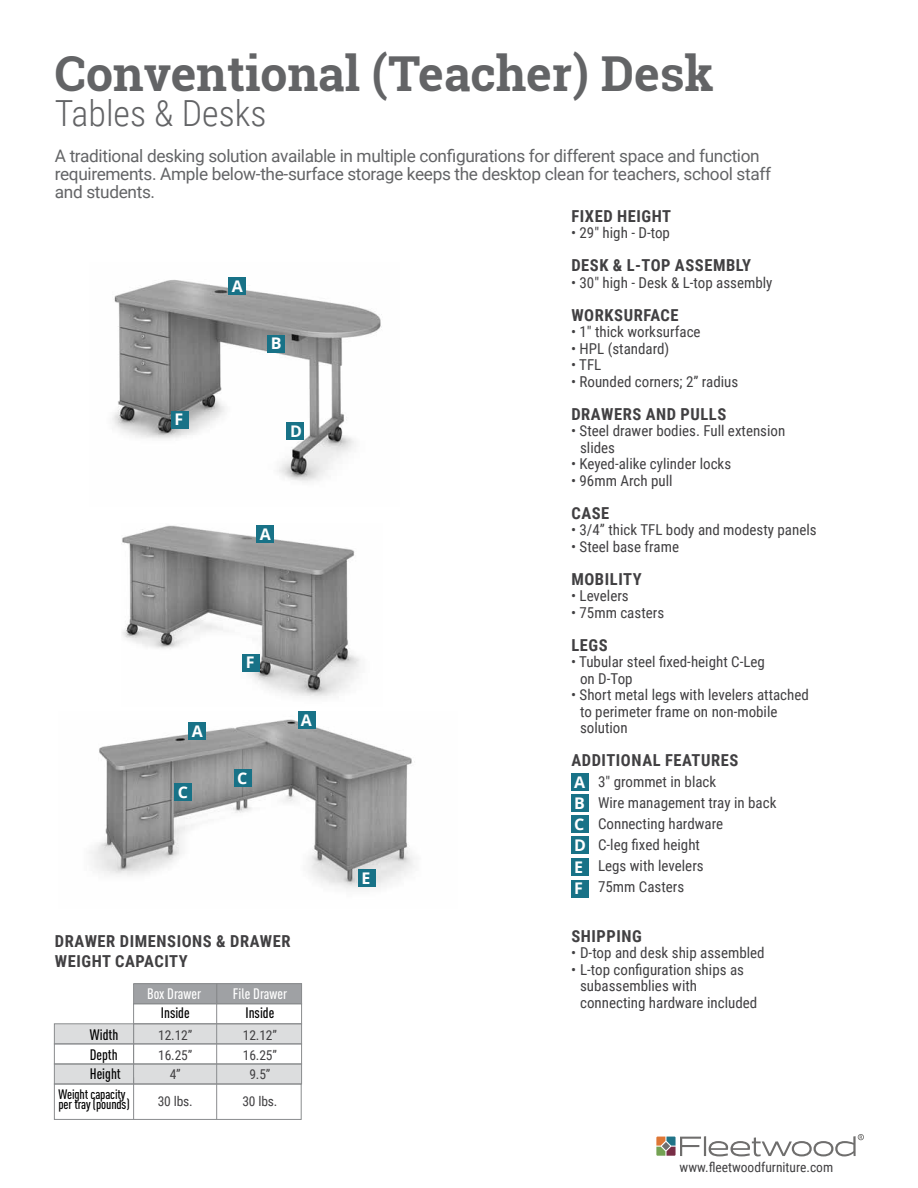
<style>
.page{position:relative;width:918px;height:1188px;background:#fff}
.page>*{position:absolute;margin:0;border:0;box-sizing:border-box;transform-origin:0 0}
.t1{font:700 48.15px "Roboto Slab";color:#636466}
.t2{font:300 36px "Roboto Condensed";color:#636466}
.t3{font:17.25px/18px "Roboto";letter-spacing:-.02em;color:#636466}
.t4{font:700 16.5px/19.5px "Roboto Condensed";letter-spacing:.035em;color:#414042}
.t5{font:700 16.05px/21.1px "Open Sans";color:#fff;text-align:justify}
.t6{font:15px/16.5px "Roboto Condensed";color:#414042}
.t7{font:500 condensed 15px "DINOT";color:#000}
.t8{font:500 condensed 15px "DINOT";color:#fff}
.t9{font:13.5px/19.5px "Roboto Condensed";color:#414042;text-align:center}
.t10{font:500 condensed 13.5px/10.5px "DINOT";letter-spacing:-.01em;color:#000}
</style>
<div class="page">
<div style="left:134px;top:983px;width:167px;height:21px;background:#9fa1a4"></div>
<div style="left:54px;top:1064px;width:80px;height:20px;background:#dcddde;border:1px solid #8a8c8e"></div>
<div style="left:133px;top:1064px;width:169px;height:20px;background:#dcddde;border:1px solid #8a8c8e"></div>
<div style="left:133px;top:1023px;width:169px;height:21px;background:#dcddde;border:1px solid #8a8c8e"></div>
<div style="left:133px;top:1044px;width:169px;height:20px;border:1px solid #8a8c8e"></div>
<div style="left:133px;top:1003px;width:169px;height:21px;border:1px solid #8a8c8e"></div>
<div style="left:54px;top:1023px;width:80px;height:21px;background:#dcddde;border:1px solid #8a8c8e"></div>
<div style="left:54px;top:1044px;width:80px;height:20px;border:1px solid #8a8c8e"></div>
<div style="left:216px;top:983px;width:86px;height:21px;border:1px solid #8a8c8e"></div>
<div style="left:54px;top:1084px;width:248px;height:36px;border:1px solid #8a8c8e"></div>
<div style="left:133px;top:983px;width:84px;height:21px;border:1px solid #8a8c8e"></div>
<hr style="left:133px;top:1077px;width:1px;height:43px;background:#8a8c8e">
<hr style="left:216px;top:1001px;width:1px;height:118px;background:#8a8c8e">
<img style="left:122px;top:525px;width:238px;height:173px">
<img style="left:89px;top:711px;width:326px;height:178px">
<img style="left:112px;top:277px;width:270px;height:205px">
<div style="left:571px;top:774px;width:17px;height:17px;background:#187287"></div>
<div style="left:571px;top:794px;width:17px;height:18px;background:#187287"></div>
<div style="left:571px;top:815px;width:17px;height:18px;background:#187287"></div>
<div style="left:571px;top:836px;width:17px;height:18px;background:#187287"></div>
<div style="left:571px;top:858px;width:17px;height:17px;background:#187287"></div>
<div style="left:189px;top:722px;width:17px;height:17px;background:#187287"></div>
<div style="left:268px;top:335px;width:17px;height:17px;background:#187287"></div>
<div style="left:234px;top:769px;width:17px;height:17px;background:#187287"></div>
<div style="left:287px;top:422px;width:17px;height:18px;background:#187287"></div>
<div style="left:359px;top:869px;width:17px;height:18px;background:#187287"></div>
<div style="left:257px;top:525px;width:17px;height:18px;background:#187287"></div>
<div style="left:229px;top:278px;width:17px;height:17px;background:#187287"></div>
<div style="left:298px;top:712px;width:17px;height:17px;background:#187287"></div>
<div style="left:175px;top:783px;width:17px;height:17px;background:#187287"></div>
<div style="left:243px;top:654px;width:17px;height:17px;background:#187287"></div>
<div style="left:171px;top:411px;width:18px;height:17px;background:#187287"></div>
<div style="left:571px;top:880px;width:17px;height:17px;background:#187287"></div>
<svg style="left:656px;top:1137px;width:45px;height:19px"></svg>
<hr style="left:704px;top:1136px;width:2px;height:20px;background:#6f6e6d">
<svg style="left:709px;top:1134px;width:155px;height:22px"></svg>
<h1 class="t1" style="left:55px;top:40px;width:661px">Conventional (Teacher) Desk</h1>
<h2 class="t2" style="left:55px;top:88px;width:213px">Tables &amp; Desks</h2>
<p class="t3" style="left:55px;top:146px;width:718px">A traditional desking solution available in multiple configurations for different space and function requirements. Ample below-the-surface storage keeps the desktop clean for teachers, school staff and students.</p>
<p class="t5" style="left:174px;top:409px;width:10px">F</p>
<p class="t5" style="left:232px;top:275px;width:13px">A</p>
<p class="t5" style="left:271px;top:333px;width:12px">B</p>
<p class="t5" style="left:290px;top:420px;width:13px">D</p>
<p class="t5" style="left:260px;top:523px;width:13px">A</p>
<p class="t5" style="left:192px;top:720px;width:13px">A</p>
<p class="t5" style="left:178px;top:781px;width:12px">C</p>
<p class="t5" style="left:246px;top:652px;width:10px">F</p>
<p class="t5" style="left:237px;top:767px;width:12px">C</p>
<p class="t5" style="left:301px;top:709px;width:13px">A</p>
<p class="t4" style="left:55px;top:931px;width:237px">DRAWER DIMENSIONS &amp; DRAWER<br>WEIGHT CAPACITY</p>
<p class="t7" style="left:90px;top:1025px;width:30px">Width</p>
<p class="t7" style="left:90px;top:1045px;width:29px">Depth</p>
<p class="t7" style="left:90px;top:1065px;width:33px">Height</p>
<p class="t10" style="left:58px;top:1089px;width:73px">Weight capacity per tray (pounds)</p>
<p class="t8" style="left:147px;top:984px;width:56px">Box Drawer</p>
<p class="t7" style="left:161px;top:1004px;width:30px">Inside</p>
<p class="t9" style="left:158px;top:1025px;width:36px">12.12”<br>16.25”<br>4”</p>
<p class="t9" style="left:158px;top:1091px;width:37px">30 lbs.</p>
<p class="t8" style="left:233px;top:984px;width:56px">File Drawer</p>
<p class="t7" style="left:245px;top:1004px;width:30px">Inside</p>
<p class="t9" style="left:243px;top:1025px;width:36px">12.12”<br>16.25”<br>9.5”</p>
<p class="t9" style="left:242px;top:1091px;width:37px">30 lbs.</p>
<p class="t5" style="left:362px;top:867px;width:10px">E</p>
<p class="t4" style="left:571px;top:206px;width:101px">FIXED HEIGHT</p>
<p class="t6" style="left:571px;top:224px;width:100px">• 29" high - D-top</p>
<p class="t4" style="left:571px;top:255px;width:181px">DESK &amp; L-TOP ASSEMBLY</p>
<p class="t6" style="left:571px;top:274px;width:203px">• 30" high - Desk &amp; L-top assembly</p>
<p class="t4" style="left:571px;top:305px;width:109px">WORKSURFACE</p>
<p class="t6" style="left:571px;top:323px;width:131px">• 1" thick worksurface</p>
<p class="t6" style="left:571px;top:340px;width:100px">• HPL (standard)</p>
<p class="t6" style="left:571px;top:356px;width:32px">• TFL</p>
<p class="t6" style="left:571px;top:373px;width:169px">• Rounded corners; 2” radius</p>
<p class="t4" style="left:571px;top:404px;width:157px">DRAWERS AND PULLS</p>
<p class="t6" style="left:580px;top:422px;width:207px;text-indent:-9px">• Steel drawer bodies. Full extension slides</p>
<p class="t6" style="left:571px;top:455px;width:162px">• Keyed-alike cylinder locks</p>
<p class="t6" style="left:571px;top:472px;width:103px">• 96mm Arch pull</p>
<p class="t4" style="left:571px;top:503px;width:39px">CASE</p>
<p class="t6" style="left:571px;top:521px;width:247px">• 3/4” thick TFL body and modesty panels</p>
<p class="t6" style="left:571px;top:538px;width:109px">• Steel base frame</p>
<p class="t4" style="left:571px;top:569px;width:72px">MOBILITY</p>
<p class="t6" style="left:571px;top:587px;width:59px">• Levelers</p>
<p class="t6" style="left:571px;top:604px;width:95px">• 75mm casters</p>
<p class="t4" style="left:571px;top:635px;width:38px">LEGS</p>
<p class="t6" style="left:580px;top:653px;width:186px;text-indent:-9px">• Tubular steel fixed-height C-Leg on D-Top</p>
<p class="t6" style="left:580px;top:686px;width:230px;text-indent:-9px">• Short metal legs with levelers attached to perimeter frame on non-mobile solution</p>
<p class="t4" style="left:571px;top:750px;width:169px">ADDITIONAL FEATURES</p>
<p class="t6" style="left:598px;top:771px;width:180px;line-height:21px">3" grommet in black<br>Wire management tray in back<br>Connecting hardware<br>C-leg fixed height<br>Legs with levelers<br>75mm Casters</p>
<p class="t4" style="left:571px;top:926px;width:72px">SHIPPING</p>
<p class="t6" style="left:571px;top:944px;width:195px">• D-top and desk ship assembled</p>
<p class="t6" style="left:580px;top:961px;width:179px;text-indent:-9px">• L-top configuration ships as subassemblies with connecting hardware included</p>
<p class="t5" style="left:574px;top:771px;width:14px">A B C D E</p>
<p class="t5" style="left:574px;top:878px;width:10px">F</p>
<p class="t9" style="left:680px;top:1157px;width:155px">www.fleetwoodfurniture.com</p>
</div>
